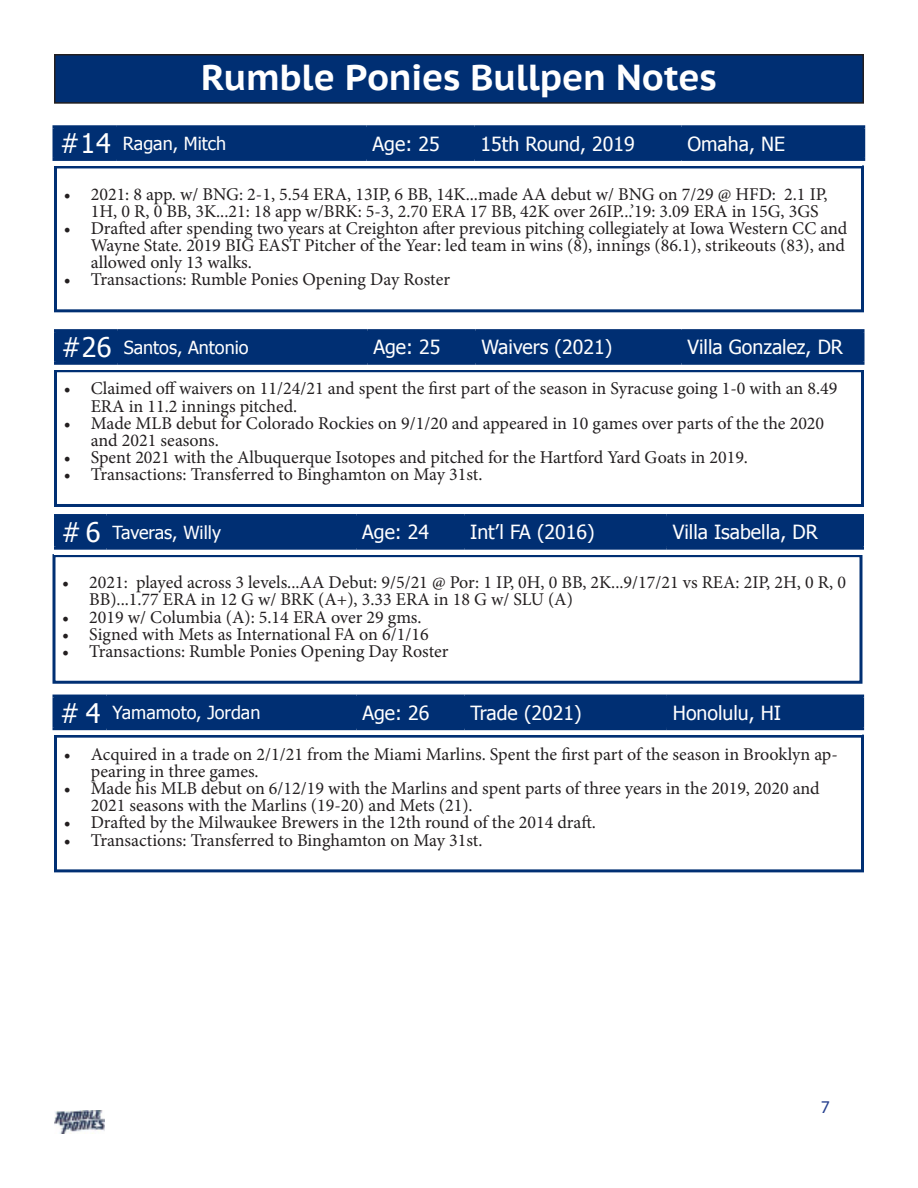
<style>
.page{position:relative;width:918px;height:1188px;background:#fff}
.page>*{position:absolute;margin:0;border:0;box-sizing:border-box;transform-origin:0 0}
.t1{font:700 36px "PT Sans Caption";letter-spacing:-.01em;color:#fff}
.t2{font:27px "Tahoma";color:#fff}
.t3{font:19.5px "Tahoma";color:#fff}
.t4{font:18px/17.1px "Minion Pro";color:#231f20}
.t5{font:18px "Tahoma";color:#fff}
.t6{font:18px "Myriad Pro";color:#253f8e}
</style>
<div class="page">
<div style="left:55px;top:55px;width:808px;height:48px;background:#002f73"></div>
<div style="left:54px;top:54px;width:810px;height:50px;border:2px solid #231f20"></div>
<div style="left:54px;top:165px;width:810px;height:147px;border:3px solid #002f73"></div>
<div style="left:56px;top:128px;width:624px;height:30px;background:#002f73"></div>
<div style="left:681px;top:127px;width:183px;height:32px;background:#002f73"></div>
<hr style="left:52px;top:125px;width:65px;height:3px;background:#002f73">
<svg style="left:52px;top:128px;width:4px;height:30px"></svg>
<hr style="left:117px;top:125px;width:250px;height:3px;background:#002f73">
<hr style="left:115px;top:128px;width:3px;height:30px;background:#002f73">
<hr style="left:367px;top:125px;width:108px;height:3px;background:#002f73">
<hr style="left:365px;top:128px;width:3px;height:30px;background:#002f73">
<hr style="left:475px;top:125px;width:206px;height:3px;background:#002f73">
<hr style="left:473px;top:128px;width:3px;height:30px;background:#002f73">
<hr style="left:681px;top:125px;width:184px;height:3px;background:#002f73">
<hr style="left:680px;top:128px;width:3px;height:30px;background:#002f73">
<hr style="left:862px;top:128px;width:3px;height:30px;background:#002f73">
<hr style="left:52px;top:158px;width:65px;height:3px;background:#002f73">
<hr style="left:117px;top:158px;width:250px;height:3px;background:#002f73">
<hr style="left:367px;top:158px;width:108px;height:3px;background:#002f73">
<hr style="left:475px;top:158px;width:206px;height:3px;background:#002f73">
<hr style="left:681px;top:158px;width:184px;height:3px;background:#002f73">
<div style="left:52px;top:554px;width:810px;height:130px;border:3px solid #002f73"></div>
<div style="left:57px;top:517px;width:608px;height:30px;background:#002f73"></div>
<div style="left:667px;top:516px;width:195px;height:32px;background:#002f73"></div>
<hr style="left:54px;top:514px;width:52px;height:3px;background:#002f73">
<hr style="left:54px;top:517px;width:3px;height:30px;background:#002f73">
<hr style="left:106px;top:514px;width:250px;height:3px;background:#002f73">
<hr style="left:105px;top:517px;width:3px;height:30px;background:#002f73">
<hr style="left:356px;top:514px;width:108px;height:3px;background:#002f73">
<hr style="left:355px;top:517px;width:3px;height:30px;background:#002f73">
<hr style="left:464px;top:514px;width:203px;height:3px;background:#002f73">
<hr style="left:463px;top:517px;width:3px;height:30px;background:#002f73">
<hr style="left:667px;top:514px;width:197px;height:3px;background:#002f73">
<hr style="left:665px;top:517px;width:3px;height:30px;background:#002f73">
<hr style="left:861px;top:517px;width:3px;height:30px;background:#002f73">
<hr style="left:54px;top:547px;width:52px;height:3px;background:#002f73">
<hr style="left:106px;top:547px;width:250px;height:3px;background:#002f73">
<hr style="left:356px;top:547px;width:108px;height:3px;background:#002f73">
<hr style="left:464px;top:547px;width:203px;height:3px;background:#002f73">
<hr style="left:667px;top:547px;width:197px;height:3px;background:#002f73">
<div style="left:54px;top:369px;width:810px;height:138px;border:3px solid #002f73"></div>
<div style="left:57px;top:332px;width:623px;height:30px;background:#002f73"></div>
<div style="left:681px;top:331px;width:182px;height:32px;background:#002f73"></div>
<hr style="left:54px;top:329px;width:64px;height:3px;background:#002f73">
<hr style="left:54px;top:332px;width:3px;height:30px;background:#002f73">
<hr style="left:118px;top:329px;width:249px;height:3px;background:#002f73">
<hr style="left:116px;top:332px;width:3px;height:30px;background:#002f73">
<hr style="left:367px;top:329px;width:108px;height:3px;background:#002f73">
<hr style="left:366px;top:332px;width:3px;height:30px;background:#002f73">
<hr style="left:475px;top:329px;width:206px;height:3px;background:#002f73">
<hr style="left:474px;top:332px;width:3px;height:30px;background:#002f73">
<hr style="left:681px;top:329px;width:184px;height:3px;background:#002f73">
<hr style="left:680px;top:332px;width:3px;height:30px;background:#002f73">
<hr style="left:862px;top:332px;width:3px;height:30px;background:#002f73">
<hr style="left:54px;top:362px;width:64px;height:3px;background:#002f73">
<hr style="left:118px;top:362px;width:249px;height:3px;background:#002f73">
<hr style="left:367px;top:362px;width:108px;height:3px;background:#002f73">
<hr style="left:475px;top:362px;width:206px;height:3px;background:#002f73">
<hr style="left:681px;top:362px;width:184px;height:3px;background:#002f73">
<div style="left:54px;top:735px;width:810px;height:137px;border:3px solid #002f73"></div>
<div style="left:52px;top:695px;width:810px;height:40px;background:linear-gradient(to right,#fff,#fff)"></div>
<div style="left:56px;top:698px;width:609px;height:29px;background:#002f73"></div>
<div style="left:667px;top:696px;width:196px;height:33px;background:#002f73"></div>
<hr style="left:52px;top:695px;width:55px;height:3px;background:#002f73">
<svg style="left:52px;top:698px;width:4px;height:29px"></svg>
<hr style="left:107px;top:695px;width:249px;height:3px;background:#002f73">
<hr style="left:105px;top:698px;width:3px;height:29px;background:#002f73">
<hr style="left:356px;top:695px;width:108px;height:3px;background:#002f73">
<hr style="left:355px;top:698px;width:3px;height:29px;background:#002f73">
<hr style="left:464px;top:695px;width:203px;height:3px;background:#002f73">
<hr style="left:463px;top:698px;width:3px;height:29px;background:#002f73">
<hr style="left:667px;top:695px;width:197px;height:3px;background:#002f73">
<hr style="left:665px;top:698px;width:3px;height:29px;background:#002f73">
<hr style="left:861px;top:698px;width:3px;height:29px;background:#002f73">
<hr style="left:52px;top:727px;width:55px;height:3px;background:#002f73">
<hr style="left:107px;top:727px;width:249px;height:3px;background:#002f73">
<hr style="left:356px;top:727px;width:108px;height:3px;background:#002f73">
<hr style="left:464px;top:727px;width:203px;height:3px;background:#002f73">
<hr style="left:667px;top:727px;width:197px;height:3px;background:#002f73">
<img style="left:54px;top:1110px;width:51px;height:24px">
<p class="t1" style="left:201px;top:53px;width:517px">Rumble Ponies Bullpen Notes</p>
<p class="t2" style="left:60px;top:126px;width:52px">#14</p>
<p class="t5" style="left:123px;top:131px;width:105px">Ragan, Mitch</p>
<p class="t3" style="left:373px;top:130px;width:69px">Age: 25</p>
<p class="t3" style="left:481px;top:130px;width:156px">15th Round, 2019</p>
<p class="t3" style="left:687px;top:130px;width:99px">Omaha, NE</p>
<p class="t4" style="left:91px;top:186px;width:738px;text-indent:-27px">• 2021: 8 app. w/ BNG: 2-1, 5.54 ERA, 13IP, 6 BB, 14K...made AA debut w/ BNG on 7/29 @ HFD: 2.1 IP,<br>1H, 0 R, 0 BB, 3K...21: 18 app w/BRK: 5-3, 2.70 ERA 17 BB, 42K over 26IP...’19: 3.09 ERA in 15G, 3GS</p>
<p class="t4" style="left:91px;top:220px;width:758px;text-indent:-27px">• Drafted after spending two years at Creighton after previous pitching collegiately at Iowa Western CC and<br>Wayne State. 2019 BIG EAST Pitcher of the Year: led team in wins (8), innings (86.1), strikeouts (83), and allowed only 13 walks.</p>
<p class="t4" style="left:64px;top:271px;width:388px">• Transactions: Rumble Ponies Opening Day Roster</p>
<p class="t2" style="left:62px;top:329px;width:52px">#26</p>
<p class="t5" style="left:124px;top:335px;width:126px">Santos, Antonio</p>
<p class="t3" style="left:373px;top:334px;width:69px">Age: 25</p>
<p class="t3" style="left:481px;top:334px;width:132px">Waivers (2021)</p>
<p class="t3" style="left:687px;top:334px;width:157px">Villa Gonzalez, DR</p>
<p class="t4" style="left:91px;top:380px;width:748px;text-indent:-27px">• Claimed off waivers on 11/24/21 and spent the first part of the season in Syracuse going 1-0 with an 8.49<br>ERA in 11.2 innings pitched.</p>
<p class="t4" style="left:91px;top:415px;width:735px;text-indent:-27px">• Made MLB debut for Colorado Rockies on 9/1/20 and appeared in 10 games over parts of the the 2020 and 2021 seasons.</p>
<p class="t4" style="left:64px;top:449px;width:686px">• Spent 2021 with the Albuquerque Isotopes and pitched for the Hartford Yard Goats in 2019.</p>
<p class="t4" style="left:64px;top:466px;width:420px">• Transactions: Transferred to Binghamton on May 31st.</p>
<p class="t2" style="left:62px;top:514px;width:41px">#6</p>
<p class="t5" style="left:112px;top:520px;width:110px">Taveras, Willy</p>
<p class="t3" style="left:362px;top:519px;width:69px">Age: 24</p>
<p class="t3" style="left:470px;top:519px;width:126px">Int’l FA (2016)</p>
<p class="t3" style="left:673px;top:519px;width:147px">Villa Isabella, DR</p>
<p class="t4" style="left:89px;top:574px;width:758px;text-indent:-27px">• 2021: played across 3 levels...AA Debut: 9/5/21 @ Por: 1 IP, 0H, 0 BB, 2K...9/17/21 vs REA: 2IP, 2H, 0 R, 0<br>BB)...1.77 ERA in 12 G w/ BRK (A+), 3.33 ERA in 18 G w/ SLU (A)</p>
<p class="t4" style="left:62px;top:608px;width:361px">• 2019 w/ Columbia (A): 5.14 ERA over 29 gms.</p>
<p class="t4" style="left:62px;top:626px;width:368px">• Signed with Mets as International FA on 6/1/16</p>
<p class="t4" style="left:62px;top:643px;width:388px">• Transactions: Rumble Ponies Opening Day Roster</p>
<p class="t2" style="left:60px;top:695px;width:42px">#4</p>
<p class="t5" style="left:113px;top:701px;width:149px">Yamamoto, Jordan</p>
<p class="t3" style="left:362px;top:700px;width:69px">Age: 26</p>
<p class="t3" style="left:470px;top:700px;width:113px">Trade (2021)</p>
<p class="t3" style="left:673px;top:700px;width:110px">Honolulu, HI</p>
<p class="t4" style="left:91px;top:746px;width:749px;text-indent:-27px">• Acquired in a trade on 2/1/21 from the Miami Marlins. Spent the first part of the season in Brooklyn ap&shy;pearing in three games.</p>
<p class="t4" style="left:91px;top:780px;width:731px;text-indent:-27px">• Made his MLB debut on 6/12/19 with the Marlins and spent parts of three years in the 2019, 2020 and<br>2021 seasons with the Marlins (19-20) and Mets (21).</p>
<p class="t4" style="left:64px;top:814px;width:534px">• Drafted by the Milwaukee Brewers in the 12th round of the 2014 draft.</p>
<p class="t4" style="left:64px;top:831px;width:420px">• Transactions: Transferred to Binghamton on May 31st.</p>
<p class="t6" style="left:821px;top:1096px;width:11px">7</p>
</div>
